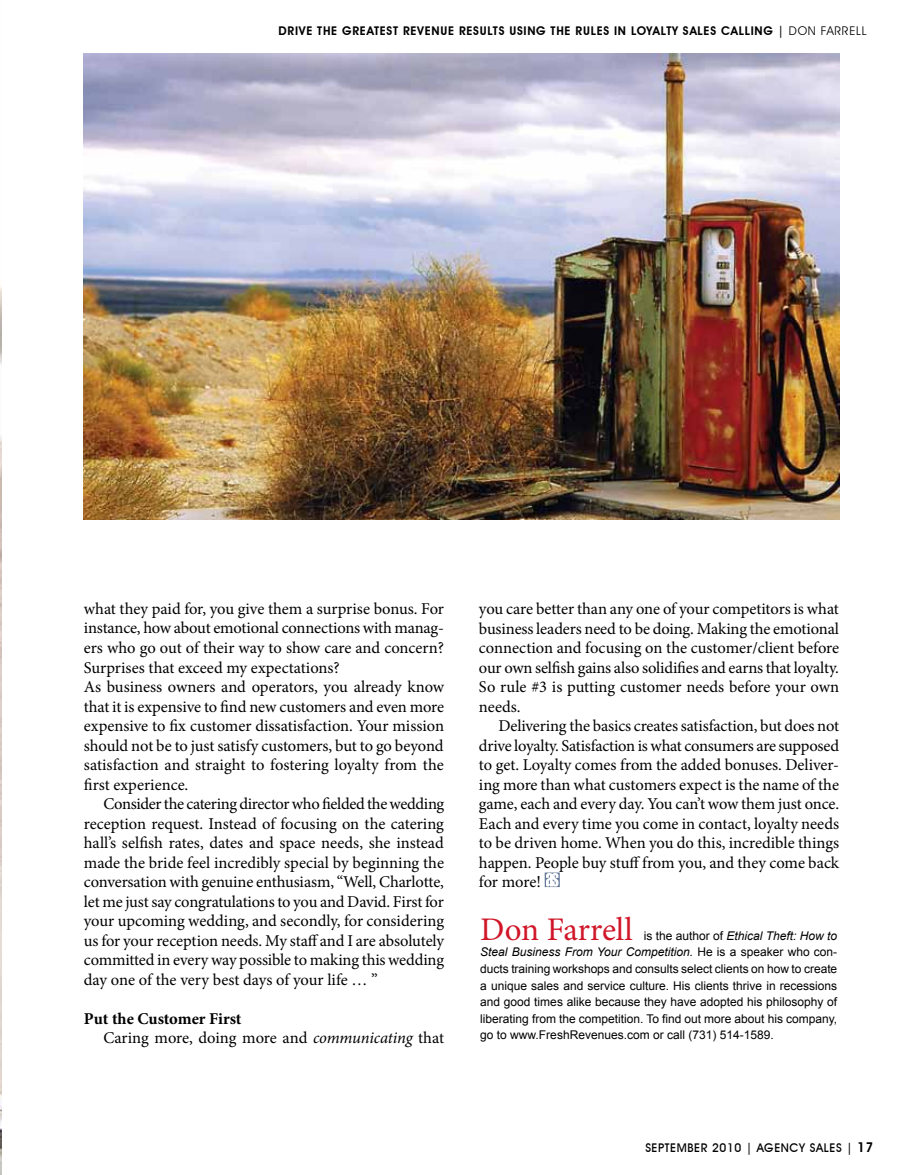
<style>
.page{position:relative;width:905px;height:1175px;background:#fff}
.page>*{position:absolute;margin:0;border:0;box-sizing:border-box;transform-origin:0 0}
.t1{font:33px "Minion Pro";letter-spacing:-.005em;color:#d01628}
.t2{font:16.5px/19.5px "Minion Pro";letter-spacing:-.005em;color:#000;text-align:justify}
.t3{font:12px/16.5px "Arial";color:#000;text-align:justify}
.t4{font:600 12px "Avant Garde IT Cby BT";letter-spacing:.06em;color:#000}
.t5{font:500 12px "Avant Garde IT Cby BT";letter-spacing:.05em;color:#000}
.s1{font-weight:500}
.s2{font-weight:400}
.s3{font-weight:700}
.s4{font-style:italic}
.s5{font-weight:600;font-size:13.5px}
</style>
<div class="page">
<img style="left:84px;top:54px;width:755px;height:465px">
<img style="left:0;top:286px;width:1px;height:888px">
<svg style="left:544px;top:872px;width:16px;height:15px"></svg>
<p class="t4" style="left:278px;top:24px;width:589px">DRIVE THE GREATEST REVENUE RESULTS USING THE RULES IN LOYALTY SALES CALLING <span class="s1">|</span> <span class="s2">DON FARRELL</span></p>
<p class="t2" style="left:84px;top:599px;width:362px;text-align:left">what they paid for, you give them a surprise bonus. For instance, how about emotional connections with manag&shy;ers who go out of their way to show care and concern?<br>Surprises that exceed my expectations?<br>As business owners and operators, you already know that it is expensive to find new customers and even more expensive to fix customer dissatisfaction. Your mission should not be to just satisfy customers, but to go beyond satisfaction and straight to fostering loyalty from the first experience.</p>
<p class="t2" style="left:84px;top:794px;width:362px;text-indent:20px">Consider the catering director who fielded the wedding reception request. Instead of focusing on the catering hall’s selfish rates, dates and space needs, she instead made the bride feel incredibly special by beginning the conversation with genuine enthusiasm, “Well, Charlotte, let me just say congratulations to you and David. First for your upcoming wedding, and secondly, for considering us for your reception needs. My staff and I are absolutely committed in every way possible to making this wedding day one of the very best days of your life … ”</p>
<p class="t2" style="left:103px;top:1008px;width:342px;text-indent:-20px"><span class="s3">Put the Customer First<br></span>Caring more, doing more and <span class="s4">communicating</span> that</p>
<p class="t2" style="left:479px;top:599px;width:362px">you care better than any one of your competitors is what business leaders need to be doing. Making the emotional connection and focusing on the customer/client before our own selfish gains also solidifies and earns that loyalty.<br>So rule #3 is putting customer needs before your own needs.</p>
<p class="t2" style="left:479px;top:716px;width:362px;text-indent:20px">Delivering the basics creates satisfaction, but does not drive loyalty. Satisfaction is what consumers are supposed to get. Loyalty comes from the added bonuses. Deliver&shy;ing more than what customers expect is the name of the game, each and every day. You can’t wow them just once.<br>Each and every time you come in contact, loyalty needs to be driven home. When you do this, incredible things happen. People buy stuff from you, and they come back for more!</p>
<h1 class="t1" style="left:480px;top:907px;width:154px">Don Farrell</h1>
<p class="t3" style="left:480px;top:927px;width:358px;text-indent:163px">is the author of <span class="s4">Ethical Theft: How to Steal Business From Your Competition.</span> He is a speaker who con&shy;ducts training workshops and consults select clients on how to create a unique sales and service culture. His clients thrive in recessions and good times alike because they have adopted his philosophy of liberating from the competition. To find out more about his company, go to www.FreshRevenues.com or call (731) 514-1589.</p>
<p class="t5" style="left:645px;top:1140px;width:230px">SEPTEMBER 2010 | AGENCY SALES | <span class="s5">17</span></p>
</div>
